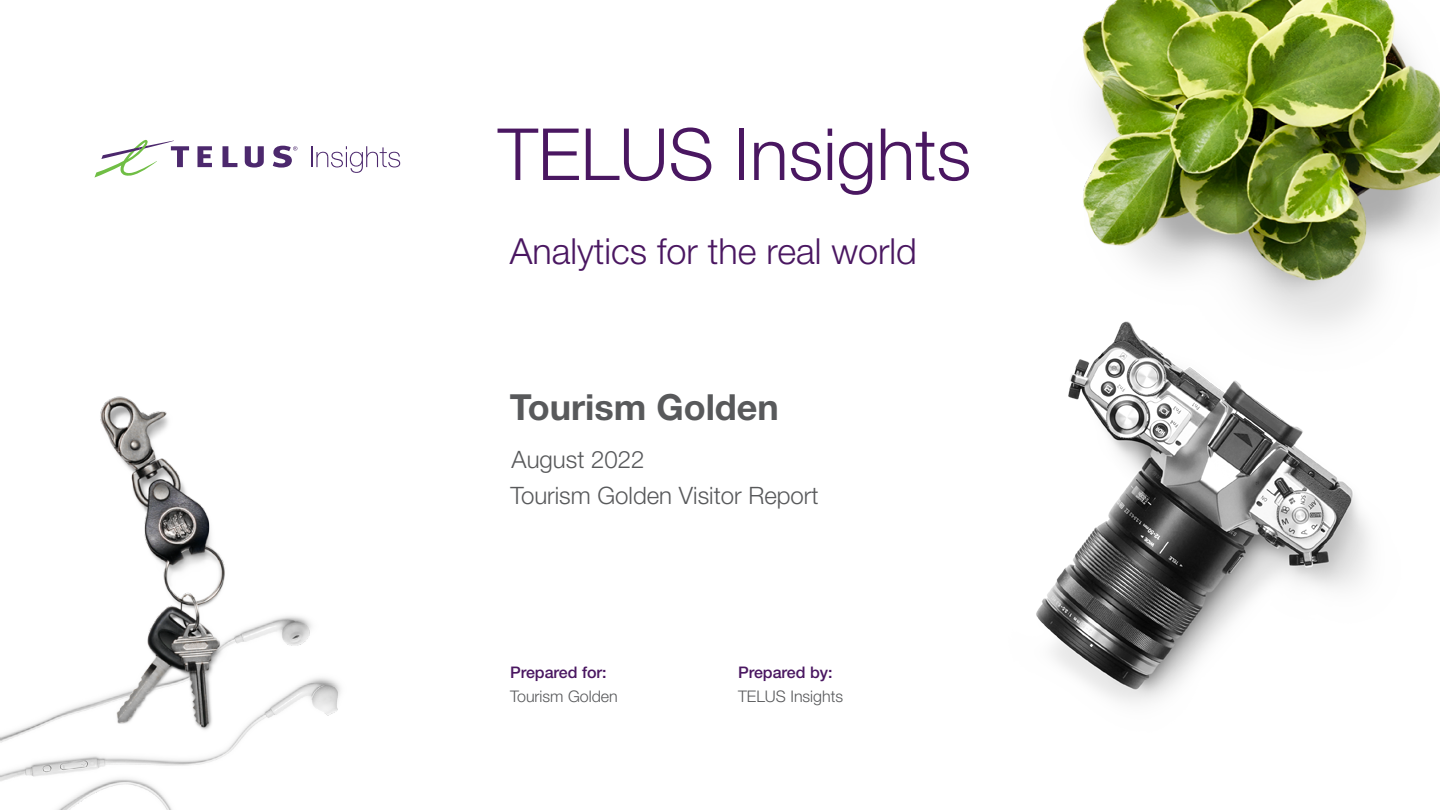
<style>
.page{position:relative;width:1440px;height:810px;background:#fff}
.page>*{position:absolute;margin:0;border:0;box-sizing:border-box;transform-origin:0 0}
.t1{font:300 72px "Helvetica Neue LT Std";color:#4a1761}
.t2{font:300 36px "Helvetica Neue LT Std";color:#4a1761}
.t3{font:700 36px "Helvetica Neue LT Std";color:#58595b}
.t4{font:300 24px/36px "Helvetica Neue LT Std";color:#58595b}
.t5{font:300 16px "Helvetica Neue LT Std";color:#58595b}
.t6{font:500 16px "Helvetica Neue LT Std";color:#4a1761}
</style>
<div class="page">
<svg style="left:197px;top:146px;width:15px;height:21px"></svg>
<svg style="left:222px;top:146px;width:15px;height:21px"></svg>
<svg style="left:245px;top:146px;width:19px;height:22px"></svg>
<svg style="left:94px;top:140px;width:95px;height:38px"></svg>
<svg style="left:273px;top:146px;width:24px;height:22px"></svg>
<svg style="left:312px;top:146px;width:88px;height:27px"></svg>
<img style="left:0;top:616px;width:341px;height:194px">
<img style="left:1082px;top:0;width:358px;height:143px">
<img style="left:1036px;top:143px;width:404px;height:560px">
<img style="left:40px;top:396px;width:242px;height:378px">
<h1 class="t1" style="left:498px;top:110px;width:475px">TELUS Insights</h1>
<h2 class="t2" style="left:510px;top:229px;width:408px">Analytics for the real world</h2>
<h2 class="t3" style="left:510px;top:385px;width:271px">Tourism Golden</h2>
<p class="t4" style="left:510px;top:441px;width:310px">August 2022<br>Tourism Golden Visitor Report</p>
<p class="t6" style="left:510px;top:663px;width:98px">Prepared for:</p>
<p class="t5" style="left:510px;top:687px;width:109px">Tourism Golden</p>
<p class="t6" style="left:738px;top:663px;width:96px">Prepared by:</p>
<p class="t5" style="left:738px;top:687px;width:107px">TELUS Insights</p>
</div>
